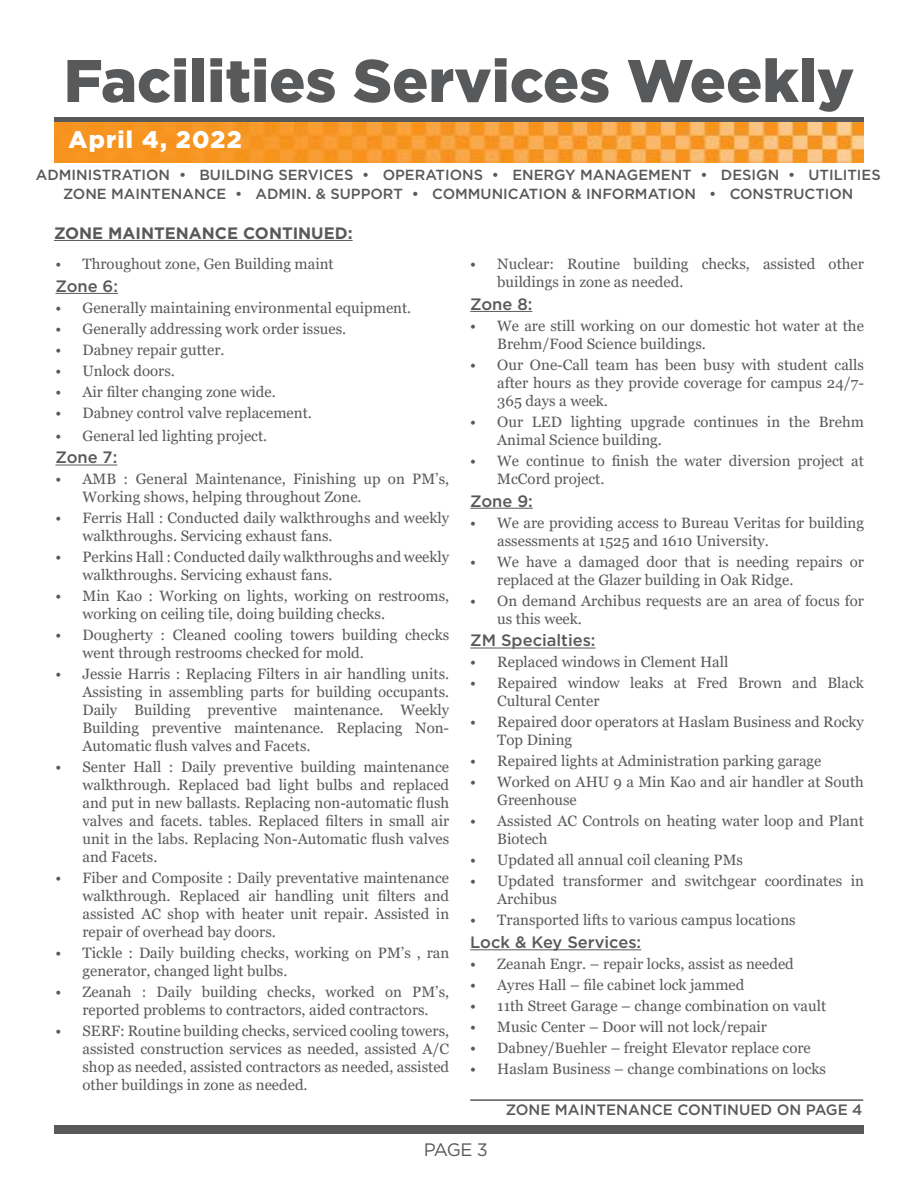
<style>
.page{position:relative;width:918px;height:1188px;background:#fff}
.page>*{position:absolute;margin:0;border:0;box-sizing:border-box;transform-origin:0 0}
.t1{font:900 60px "Gotham";color:#58595b}
.t2{font:900 24px "Gotham";letter-spacing:.05em;color:#fff}
.t3{font:18px "Gotham";color:#58595b}
.t4{font:500 16.5px "Gotham";color:#58595b}
.t5{font:700 16.5px "Gotham";color:#58595b}
.t6{font:15px/18px "Georgia";color:#58595b}
.t7{font:500 15px "Gotham";color:#58595b}
.t8{font:500 14.7px/19.4px "Gotham";color:#58595b;text-align:center}
</style>
<div class="page">
<div style="left:54px;top:1125px;width:810px;height:9px;background:#58595b"></div>
<hr style="left:56px;top:293px;width:62px;height:1px;background:#58595b">
<hr style="left:56px;top:465px;width:61px;height:1px;background:#58595b">
<hr style="left:470px;top:311px;width:62px;height:1px;background:#58595b">
<hr style="left:470px;top:508px;width:63px;height:1px;background:#58595b">
<hr style="left:470px;top:648px;width:126px;height:1px;background:#58595b">
<hr style="left:470px;top:949px;width:171px;height:1px;background:#58595b">
<div style="left:54px;top:117px;width:810px;height:6px;background:#58595b"></div>
<img style="left:54px;top:122px;width:810px;height:40px">
<hr style="left:470px;top:1099px;width:393px;height:2px;background:#58595b">
<hr style="left:54px;top:240px;width:299px;height:1px;background:#58595b">
<h1 class="t1" style="left:64px;top:39px;width:792px">Facilities Services Weekly</h1>
<h2 class="t2" style="left:68px;top:123px;width:175px">April 4, 2022</h2>
<p class="t8" style="left:36px;top:165px;width:846px">ADMINISTRATION • BUILDING SERVICES • OPERATIONS • ENERGY MANAGEMENT • DESIGN • UTILITIES<br>ZONE MAINTENANCE • ADMIN. &amp; SUPPORT • COMMUNICATION &amp; INFORMATION • CONSTRUCTION</p>
<p class="t5" style="left:54px;top:222px;width:300px">ZONE MAINTENANCE CONTINUED:</p>
<p class="t6" style="left:56px;top:255px;width:280px">• Throughout zone, Gen Building maint</p>
<p class="t4" style="left:56px;top:275px;width:64px">Zone 6:</p>
<p class="t6" style="left:56px;top:299px;width:357px">• Generally maintaining environmental equipment.</p>
<p class="t6" style="left:56px;top:320px;width:292px">• Generally addressing work order issues.</p>
<p class="t6" style="left:56px;top:341px;width:171px">• Dabney repair gutter.</p>
<p class="t6" style="left:56px;top:362px;width:121px">• Unlock doors.</p>
<p class="t6" style="left:56px;top:383px;width:222px">• Air filter changing zone wide.</p>
<p class="t6" style="left:56px;top:404px;width:258px">• Dabney control valve replacement.</p>
<p class="t6" style="left:56px;top:427px;width:213px">• General led lighting project.</p>
<p class="t4" style="left:56px;top:447px;width:63px">Zone 7:</p>
<p class="t6" style="left:82px;top:471px;width:368px;text-indent:-27px">• AMB : General Maintenance, Finishing up on PM’s,<br>Working shows, helping throughout Zone.</p>
<p class="t6" style="left:82px;top:510px;width:368px;text-indent:-27px">• Ferris Hall : Conducted daily walkthroughs and weekly walkthroughs. Servicing exhaust fans.</p>
<p class="t6" style="left:82px;top:549px;width:368px;text-indent:-27px">• Perkins Hall : Conducted daily walkthroughs and weekly walkthroughs. Servicing exhaust fans.</p>
<p class="t6" style="left:82px;top:588px;width:368px;text-indent:-27px">• Min Kao : Working on lights, working on restrooms, working on ceiling tile, doing building checks.</p>
<p class="t6" style="left:82px;top:627px;width:368px;text-indent:-27px">• Dougherty : Cleaned cooling towers building checks went through restrooms checked for mold.</p>
<p class="t6" style="left:82px;top:666px;width:368px;text-align:justify;text-indent:-27px">• Jessie Harris : Replacing Filters in air handling units.<br>Assisting in assembling parts for building occupants.<br>Daily Building preventive maintenance. Weekly Building preventive maintenance. Replacing Non-Automatic flush valves and Facets.</p>
<p class="t6" style="left:82px;top:759px;width:368px;text-align:justify;text-indent:-27px">• Senter Hall : Daily preventive building maintenance walkthrough. Replaced bad light bulbs and replaced and put in new ballasts. Replacing non-automatic flush valves and facets. tables. Replaced filters in small air unit in the labs. Replacing Non-Automatic flush valves and Facets.</p>
<p class="t6" style="left:82px;top:870px;width:368px;text-align:justify;text-indent:-27px">• Fiber and Composite : Daily preventative maintenance walkthrough. Replaced air handling unit filters and assisted AC shop with heater unit repair. Assisted in repair of overhead bay doors.</p>
<p class="t6" style="left:82px;top:945px;width:368px;text-indent:-27px">• Tickle : Daily building checks, working on PM’s , ran generator, changed light bulbs.</p>
<p class="t6" style="left:56px;top:984px;width:395px;text-align:center">• Zeanah : Daily building checks, worked on PM’s, reported problems to contractors, aided contractors.</p>
<p class="t6" style="left:82px;top:1023px;width:368px;text-align:justify;text-indent:-27px">• SERF: Routine building checks, serviced cooling towers, assisted construction services as needed, assisted A/C shop as needed, assisted contractors as needed, assisted other buildings in zone as needed.</p>
<p class="t6" style="left:497px;top:255px;width:368px;text-indent:-27px">• Nuclear: Routine building checks, assisted other buildings in zone as needed.</p>
<p class="t4" style="left:470px;top:293px;width:64px">Zone 8:</p>
<p class="t6" style="left:497px;top:317px;width:368px;text-indent:-27px">• We are still working on our domestic hot water at the<br>Brehm/Food Science buildings.</p>
<p class="t6" style="left:497px;top:356px;width:368px;text-align:justify;text-indent:-27px">• Our One-Call team has been busy with student calls after hours as they provide coverage for campus 24/7- 365 days a week.</p>
<p class="t6" style="left:497px;top:413px;width:368px;text-indent:-27px">• Our LED lighting upgrade continues in the Brehm<br>Animal Science building.</p>
<p class="t6" style="left:497px;top:452px;width:368px;text-indent:-27px">• We continue to finish the water diversion project at<br>McCord project.</p>
<p class="t4" style="left:470px;top:490px;width:64px">Zone 9:</p>
<p class="t6" style="left:497px;top:514px;width:368px;text-indent:-27px">• We are providing access to Bureau Veritas for building assessments at 1525 and 1610 University.</p>
<p class="t6" style="left:497px;top:553px;width:368px;text-indent:-27px">• We have a damaged door that is needing repairs or replaced at the Glazer building in Oak Ridge.</p>
<p class="t6" style="left:497px;top:592px;width:368px;text-indent:-27px">• On demand Archibus requests are an area of focus for us this week.</p>
<p class="t4" style="left:470px;top:630px;width:127px">ZM Specialties:</p>
<p class="t6" style="left:470px;top:654px;width:260px">• Replaced windows in Clement Hall</p>
<p class="t6" style="left:497px;top:675px;width:368px;text-indent:-27px">• Repaired window leaks at Fred Brown and Black<br>Cultural Center</p>
<p class="t6" style="left:497px;top:714px;width:368px;text-indent:-27px">• Repaired door operators at Haslam Business and Rocky<br>Top Dining</p>
<p class="t6" style="left:470px;top:753px;width:353px">• Repaired lights at Administration parking garage</p>
<p class="t6" style="left:497px;top:774px;width:368px;text-indent:-27px">• Worked on AHU 9 a Min Kao and air handler at South<br>Greenhouse</p>
<p class="t6" style="left:497px;top:813px;width:368px;text-indent:-27px">• Assisted AC Controls on heating water loop and Plant<br>Biotech</p>
<p class="t6" style="left:470px;top:852px;width:274px">• Updated all annual coil cleaning PMs</p>
<p class="t6" style="left:497px;top:873px;width:368px;text-indent:-27px">• Updated transformer and switchgear coordinates in<br>Archibus</p>
<p class="t6" style="left:470px;top:912px;width:327px">• Transported lifts to various campus locations</p>
<p class="t4" style="left:470px;top:932px;width:173px">Lock &amp; Key Services:</p>
<p class="t6" style="left:470px;top:955px;width:325px">• Zeanah Engr. – repair locks, assist as needed</p>
<p class="t6" style="left:470px;top:976px;width:276px">• Ayres Hall – file cabinet lock jammed</p>
<p class="t6" style="left:470px;top:997px;width:357px">• 11th Street Garage – change combination on vault</p>
<p class="t6" style="left:470px;top:1018px;width:298px">• Music Center – Door will not lock/repair</p>
<p class="t6" style="left:470px;top:1039px;width:342px">• Dabney/Buehler – freight Elevator replace core</p>
<p class="t6" style="left:470px;top:1060px;width:357px">• Haslam Business – change combinations on locks</p>
<p class="t7" style="left:506px;top:1100px;width:358px">ZONE MAINTENANCE CONTINUED ON PAGE 4</p>
<p class="t3" style="left:424px;top:1138px;width:66px">PAGE 3</p>
</div>
